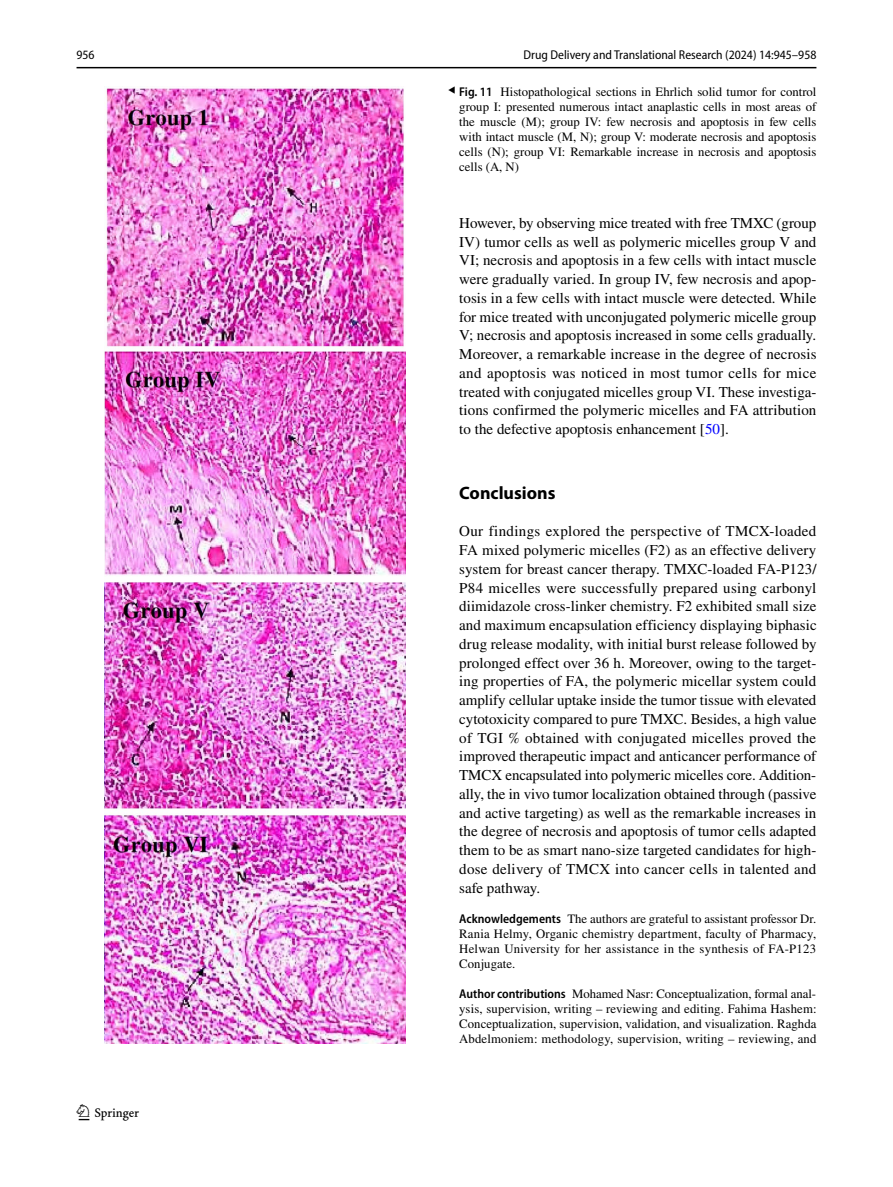
<style>
.page{position:relative;width:893px;height:1187px;background:#fff}
.page>*{position:absolute;margin:0;border:0;box-sizing:border-box;transform-origin:0 0}
.t1{font:22.5px "Springnew Regular 2";color:#000}
.t2{font:700 18px "Myriad Pro";color:#000}
.t3{font:15px/18.8px "STIX";letter-spacing:.005em;color:#000;text-align:justify}
.t4{font:12.75px/15px "STIX";letter-spacing:.015em;color:#000;text-align:justify}
.t5{font:semi-condensed 12.75px "Myriad Pro";color:#000}
.t6{font:12px "STIX Math Regular 7";color:#000}
.s1{font-family:"Myriad Pro";font-weight:600;font-stretch:semi-condensed}
.s2{color:#00f}
</style>
<div class="page">
<hr style="left:77px;top:67px;width:739px;height:1px;background:#000">
<img style="left:104px;top:87px;width:302px;height:956px">
<p class="t5" style="left:77px;top:48px;width:20px">956</p>
<p class="t5" style="left:524px;top:48px;width:294px">Drug Delivery and Translational Research (2024) 14:945–958</p>
<p class="t6" style="left:456px;top:98px;width:9px;rotate:-180deg">▸</p>
<p class="t4" style="left:459px;top:85px;width:359px"><span class="s1">Fig. 11</span> Histopathological sections in Ehrlich solid tumor for control group I: presented numerous intact anaplastic cells in most areas of the muscle (M); group IV: few necrosis and apoptosis in few cells with intact muscle (M, N); group V: moderate necrosis and apoptosis cells (N); group VI: Remarkable increase in necrosis and apoptosis cells (A, N)</p>
<p class="t3" style="left:459px;top:214px;width:359px">However, by observing mice treated with free TMXC (group IV) tumor cells as well as polymeric micelles group V and VI; necrosis and apoptosis in a few cells with intact muscle were gradually varied. In group IV, few necrosis and apop&shy;tosis in a few cells with intact muscle were detected. While for mice treated with unconjugated polymeric micelle group V; necrosis and apoptosis increased in some cells gradually.<br>Moreover, a remarkable increase in the degree of necrosis and apoptosis was noticed in most tumor cells for mice treated with conjugated micelles group VI. These investiga&shy;tions confirmed the polymeric micelles and FA attribution to the defective apoptosis enhancement [<span class="s2">50</span>].</p>
<h1 class="t1" style="left:79px;top:1104px;width:62px">1 3</h1>
<p class="t2" style="left:459px;top:481px;width:98px">Conclusions</p>
<p class="t3" style="left:459px;top:523px;width:359px">Our findings explored the perspective of TMCX-loaded FA mixed polymeric micelles (F2) as an effective delivery system for breast cancer therapy. TMXC-loaded FA-P123/ P84 micelles were successfully prepared using carbonyl diimidazole cross-linker chemistry. F2 exhibited small size and maximum encapsulation efficiency displaying biphasic drug release modality, with initial burst release followed by prolonged effect over 36 h. Moreover, owing to the target&shy;ing properties of FA, the polymeric micellar system could amplify cellular uptake inside the tumor tissue with elevated cytotoxicity compared to pure TMXC. Besides, a high value of TGI % obtained with conjugated micelles proved the improved therapeutic impact and anticancer performance of TMCX encapsulated into polymeric micelles core. Addition&shy;ally, the in vivo tumor localization obtained through (passive and active targeting) as well as the remarkable increases in the degree of necrosis and apoptosis of tumor cells adapted them to be as smart nano-size targeted candidates for high&shy;dose delivery of TMCX into cancer cells in talented and safe pathway.</p>
<p class="t4" style="left:459px;top:911px;width:359px"><span class="s1">Acknowledgements</span> The authors are grateful to assistant professor Dr.<br>Rania Helmy, Organic chemistry department, faculty of Pharmacy, Helwan University for her assistance in the synthesis of FA-P123<br>Conjugate.</p>
<p class="t4" style="left:459px;top:986px;width:359px"><span class="s1">Author contributions</span> Mohamed Nasr: Conceptualization, formal anal&shy;ysis, supervision, writing – reviewing and editing. Fahima Hashem:<br>Conceptualization, supervision, validation, and visualization. Raghda Abdelmoniem: methodology, supervision, writing – reviewing, and</p>
</div>
